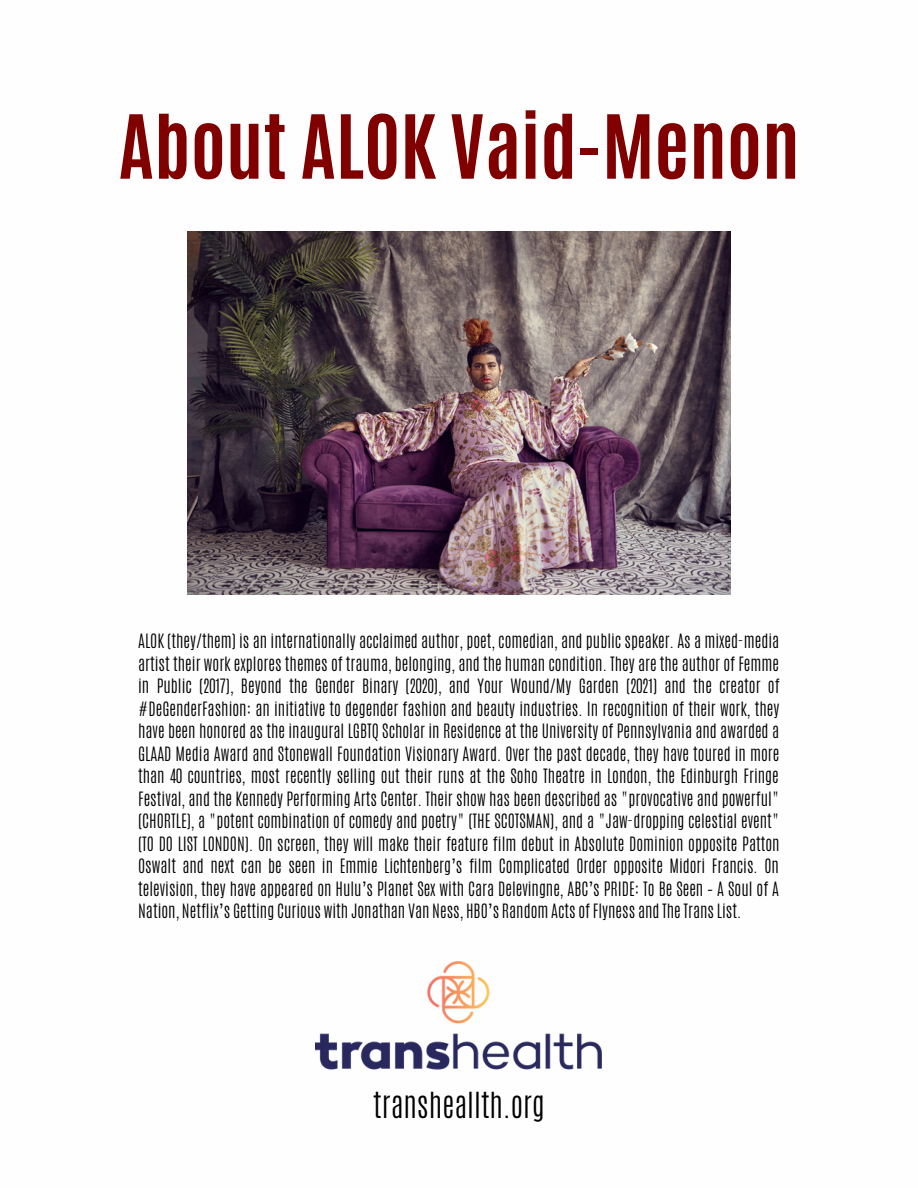
<style>
.page{position:relative;width:918px;height:1188px;background:#fff}
.page>*{position:absolute;margin:0;border:0;box-sizing:border-box;transform-origin:0 0}
.t1{font:700 75px "Antonio";color:#800000}
.t2{font:300 30px "Antonio";color:#000}
.t3{font:300 16.5px/22.5px "Antonio";color:#000;text-align:justify}
</style>
<div class="page">
<img style="left:316px;top:961px;width:286px;height:109px">
<img style="left:187px;top:232px;width:544px;height:362px">
<h1 class="t1" style="left:118px;top:93px;width:683px">About ALOK Vaid-Menon</h1>
<p class="t3" style="left:138px;top:630px;width:643px">ALOK (they/them) is an internationally acclaimed author, poet, comedian, and public speaker. As a mixed-media artist their work explores themes of trauma, belonging, and the human condition. They are the author of Femme in Public (2017), Beyond the Gender Binary (2020), and Your Wound/My Garden (2021) and the creator of #DeGenderFashion: an initiative to degender fashion and beauty industries. In recognition of their work, they have been honored as the inaugural LGBTQ Scholar in Residence at the University of Pennsylvania and awarded a GLAAD Media Award and Stonewall Foundation Visionary Award. Over the past decade, they have toured in more than 40 countries, most recently selling out their runs at the Soho Theatre in London, the Edinburgh Fringe Festival, and the Kennedy Performing Arts Center. Their show has been described as "provocative and powerful" (CHORTLE), a "potent combination of comedy and poetry" (THE SCOTSMAN), and a "Jaw-dropping celestial event" (TO DO LIST LONDON). On screen, they will make their feature film debut in Absolute Dominion opposite Patton Oswalt and next can be seen in Emmie Lichtenberg’s film Complicated Order opposite Midori Francis. On television, they have appeared on Hulu’s Planet Sex with Cara Delevingne, ABC’s PRIDE: To Be Seen – A Soul of A Nation, Netflix’s Getting Curious with Jonathan Van Ness, HBO’s Random Acts of Flyness and The Trans List.</p>
<h2 class="t2" style="left:373px;top:1084px;width:173px">transheallth.org</h2>
</div>
